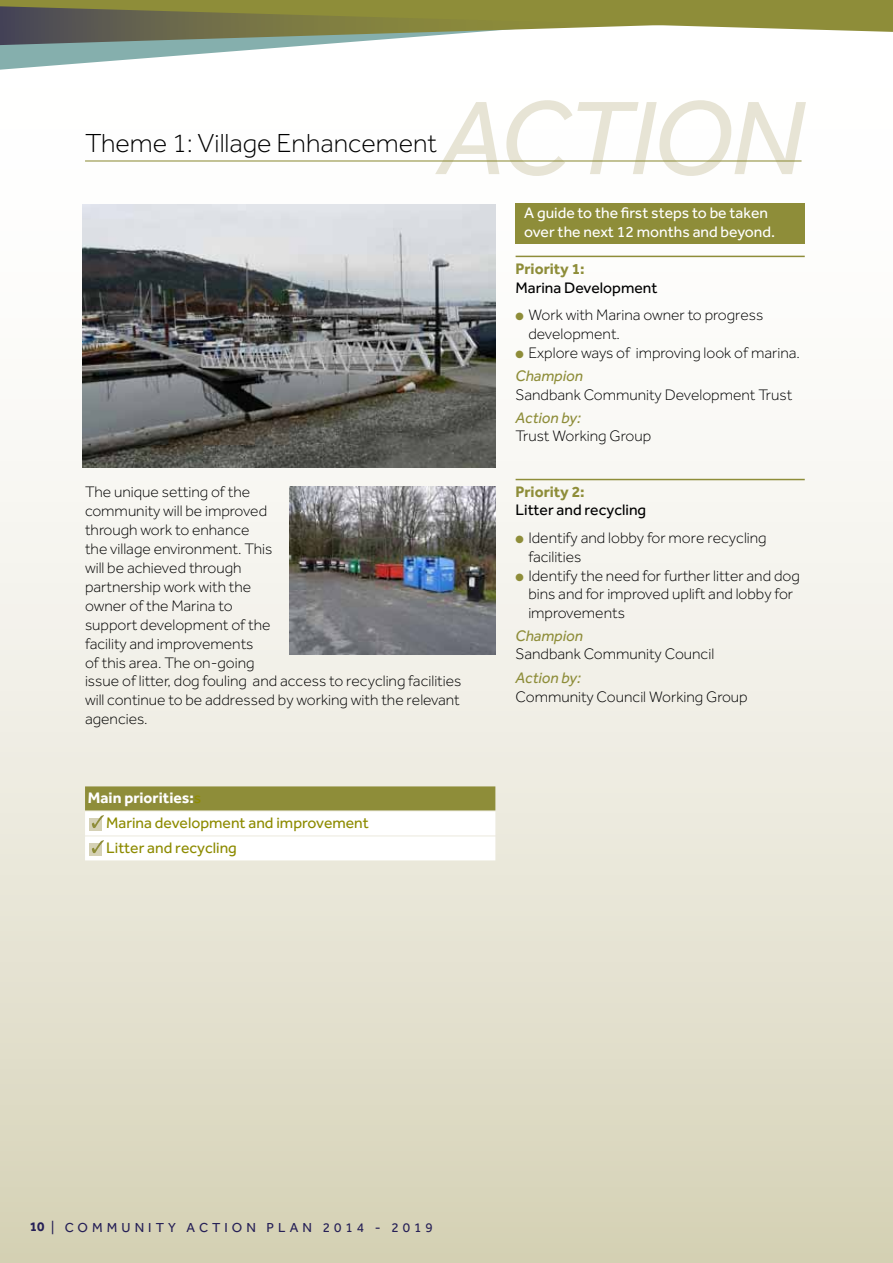
<style>
.page{position:relative;width:893px;height:1263px;background:#fff}
.page>*{position:absolute;margin:0;border:0;box-sizing:border-box;transform-origin:0 0}
.t1{font:italic 108px "Effra";letter-spacing:-.02em;color:#e7e4d5}
.t2{font:300 27px "Effra";color:#000}
.t3{font:300 15.75px/18.9px "Effra";color:#000}
.t4{font:15.75px/25px "Effra";color:#8d8b00}
.t5{font:15.75px/18.9px "Effra";color:#fff}
.t6{font:15.75px "Effra";color:#000}
.t7{font:italic 15.75px "Effra";color:#8e8d39}
.t8{font:700 15.75px "Effra";color:#8e8d39}
.t9{font:13.5px "Effra";letter-spacing:.3em;color:#262057}
.s1{font-weight:700;color:#fff}
.s2{color:#8e8d39}
.s3{font-weight:400;font-style:italic;color:#8e8d39}
.s4{font-weight:700}
</style>
<div class="page">
<div style="left:0;top:0;width:893px;height:1263px;background:linear-gradient(to bottom,#fff,#dad6be)"></div>
<svg style="left:0;top:45px;width:845px;height:25px"></svg>
<svg style="left:0;top:0;width:893px;height:45px"></svg>
<hr style="left:516px;top:256px;width:289px;height:1px;background:#8e8d39">
<hr style="left:516px;top:479px;width:289px;height:1px;background:#8e8d39">
<div style="left:85px;top:786px;width:410px;height:24px;background:#8e8d39"></div>
<div style="left:85px;top:811px;width:410px;height:24px;background:#fff"></div>
<div style="left:85px;top:836px;width:410px;height:24px;background:#fff"></div>
<hr style="left:85px;top:160px;width:716px;height:2px;background:#8e8d39">
<img style="left:83px;top:204px;width:412px;height:264px">
<img style="left:289px;top:487px;width:206px;height:168px">
<div style="left:89px;top:818px;width:13px;height:12px;background:#d5d1b5"></div>
<svg style="left:92px;top:815px;width:12px;height:13px"></svg>
<div style="left:89px;top:843px;width:13px;height:12px;background:#d5d1b5"></div>
<svg style="left:92px;top:840px;width:12px;height:13px"></svg>
<div style="left:516px;top:204px;width:289px;height:40px;background:#8e8d39"></div>
<h1 class="t1" style="left:438px;top:75px;width:367px">ACTION</h1>
<p class="t5" style="left:524px;top:203px;width:253px">A guide to the first steps to be taken over the next 12 months and beyond.</p>
<h2 class="t2" style="left:85px;top:128px;width:354px">Theme 1: Village Enhancement</h2>
<p class="t3" style="left:85px;top:483px;width:378px">The unique setting of the<br>community will be improved<br>through work to enhance<br>the village environment. This<br>will be achieved through<br>partnership work with the<br>owner of the Marina to<br>support development of the<br>facility and improvements<br>of this area. The on-going<br>issue of litter, dog fouling and access to recycling facilities will continue to be addressed by working with the relevant agencies.</p>
<p class="t4" style="left:106px;top:785px;width:264px;text-indent:-18px"><span class="s1">Main priorities:</span>s<br>Marina development and improvement<br>Litter and recycling</p>
<p class="t8" style="left:516px;top:259px;width:71px">Priority 1:</p>
<p class="t6" style="left:516px;top:279px;width:143px">Marina Development</p>
<p class="t3" style="left:528px;top:306px;width:237px;text-indent:-13px"><span class="s2">●</span> Work with Marina owner to progress development.</p>
<p class="t3" style="left:516px;top:341px;width:286px;line-height:23.1px"><span class="s2">●</span> Explore ways of improving look of marina.<br><span class="s3">Champion</span></p>
<p class="t3" style="left:516px;top:386px;width:278px">Sandbank Community Development Trust</p>
<p class="t7" style="left:516px;top:408px;width:67px">Action by:</p>
<p class="t3" style="left:516px;top:427px;width:137px">Trust Working Group</p>
<p class="t8" style="left:516px;top:482px;width:71px">Priority 2:</p>
<p class="t6" style="left:516px;top:501px;width:132px">Litter and recycling</p>
<p class="t3" style="left:528px;top:528px;width:240px;text-indent:-13px"><span class="s2">●</span> Identify and lobby for more recycling facilities</p>
<p class="t3" style="left:528px;top:566px;width:273px;text-indent:-13px"><span class="s2">●</span> Identify the need for further litter and dog bins and for improved uplift and lobby for improvements</p>
<p class="t7" style="left:516px;top:626px;width:69px">Champion</p>
<p class="t3" style="left:516px;top:645px;width:200px">Sandbank Community Council</p>
<p class="t7" style="left:516px;top:668px;width:67px">Action by:</p>
<p class="t3" style="left:516px;top:687px;width:234px">Community Council Working Group</p>
<p class="t9" style="left:30px;top:1219px;width:104px"><span class="s4">10</span> | COMMunity</p>
<p class="t9" style="left:186px;top:1219px;width:25px">A ction</p>
<p class="t9" style="left:267px;top:1219px;width:24px">P lan</p>
<p class="t9" style="left:323px;top:1219px;width:112px">2014 - 2019</p>
</div>
